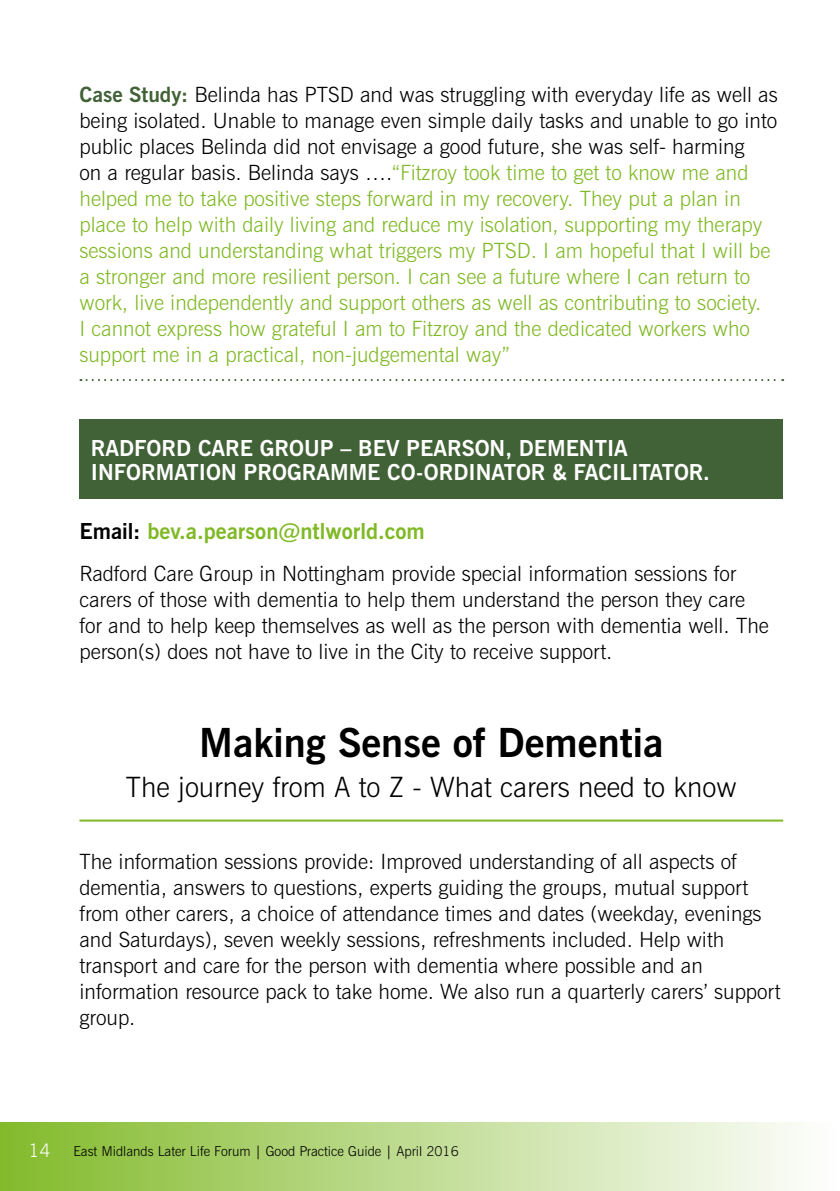
<style>
.page{position:relative;width:840px;height:1191px;background:#fff}
.page>*{position:absolute;margin:0;border:0;box-sizing:border-box;transform-origin:0 0}
.t1{font:700 40px "News Gothic BT";color:#000}
.t2{font:300 28px "News Gothic BT";color:#000}
.t3{font:700 22px/23.8px "News Gothic BT";color:#fff}
.t4{font:700 22px "News Gothic BT";color:#80b926}
.t5{font:300 21px/26px "News Gothic BT";color:#80b926}
.t6{font:300 21px/26px "News Gothic BT";color:#000}
.t7{font:300 13.6px "News Gothic BT";color:#000}
.s1{font-weight:700;color:#416136}
.s2{color:#000}
.s3{font-size:18.8px;color:#fff}
.s4{font-weight:400}
</style>
<div class="page">
<svg style="left:80px;top:379px;width:702px;height:2px"></svg>
<hr style="left:79px;top:819px;width:703px;height:2px;background:#80b926">
<div style="left:79px;top:419px;width:703px;height:80px;background:#416136"></div>
<div style="left:0;top:1123px;width:839px;height:68px;background:linear-gradient(to right,#83ba2b,#fffefe)"></div>
<p class="t5" style="left:79px;top:81px;width:699px"><span class="s1">Case Study:</span> <span class="s2">Belinda has PTSD and was struggling with everyday life as well as being isolated. Unable to manage even simple daily tasks and unable to go into public places Belinda did not envisage a good future, she was self- harming<br>on a regular basis. Belinda says ….</span>“Fitzroy took time to get to know me and helped me to take positive steps forward in my recovery. They put a plan in place to help with daily living and reduce my isolation, supporting my therapy sessions and understanding what triggers my PTSD. I am hopeful that I will be a stronger and more resilient person. I can see a future where I can return to work, live independently and support others as well as contributing to society.<br>I cannot express how grateful I am to Fitzroy and the dedicated workers who support me in a practical, non-judgemental way”</p>
<p class="t3" style="left:91px;top:436px;width:620px">RADFORD CARE GROUP – BEV PEARSON, DEMENTIA<br>INFORMATION PROGRAMME CO-ORDINATOR &amp; FACILITATOR.</p>
<p class="t4" style="left:79px;top:517px;width:347px"><span class="s2">Email:</span> bev.a.pearson@ntlworld.com</p>
<p class="t6" style="left:79px;top:560px;width:690px">Radford Care Group in Nottingham provide special information sessions for carers of those with dementia to help them understand the person they care for and to help keep themselves as well as the person with dementia well. The person(s) does not have to live in the City to receive support.</p>
<h1 class="t1" style="left:199px;top:718px;width:465px">Making Sense of Dementia</h1>
<h2 class="t2" style="left:126px;top:770px;width:612px">The journey from A to Z - What carers need to know</h2>
<p class="t6" style="left:79px;top:848px;width:702px">The information sessions provide: Improved understanding of all aspects of dementia, answers to questions, experts guiding the groups, mutual support from other carers, a choice of attendance times and dates (weekday, evenings and Saturdays), seven weekly sessions, refreshments included. Help with transport and care for the person with dementia where possible and an information resource pack to take home. We also run a quarterly carers’ support group.</p>
<p class="t7" style="left:28px;top:1142px;width:431px"><span class="s3">14</span> East Midlands Later Life Forum <span class="s4">|</span> Good Practice Guide <span class="s4">|</span> April 2016</p>
</div>
